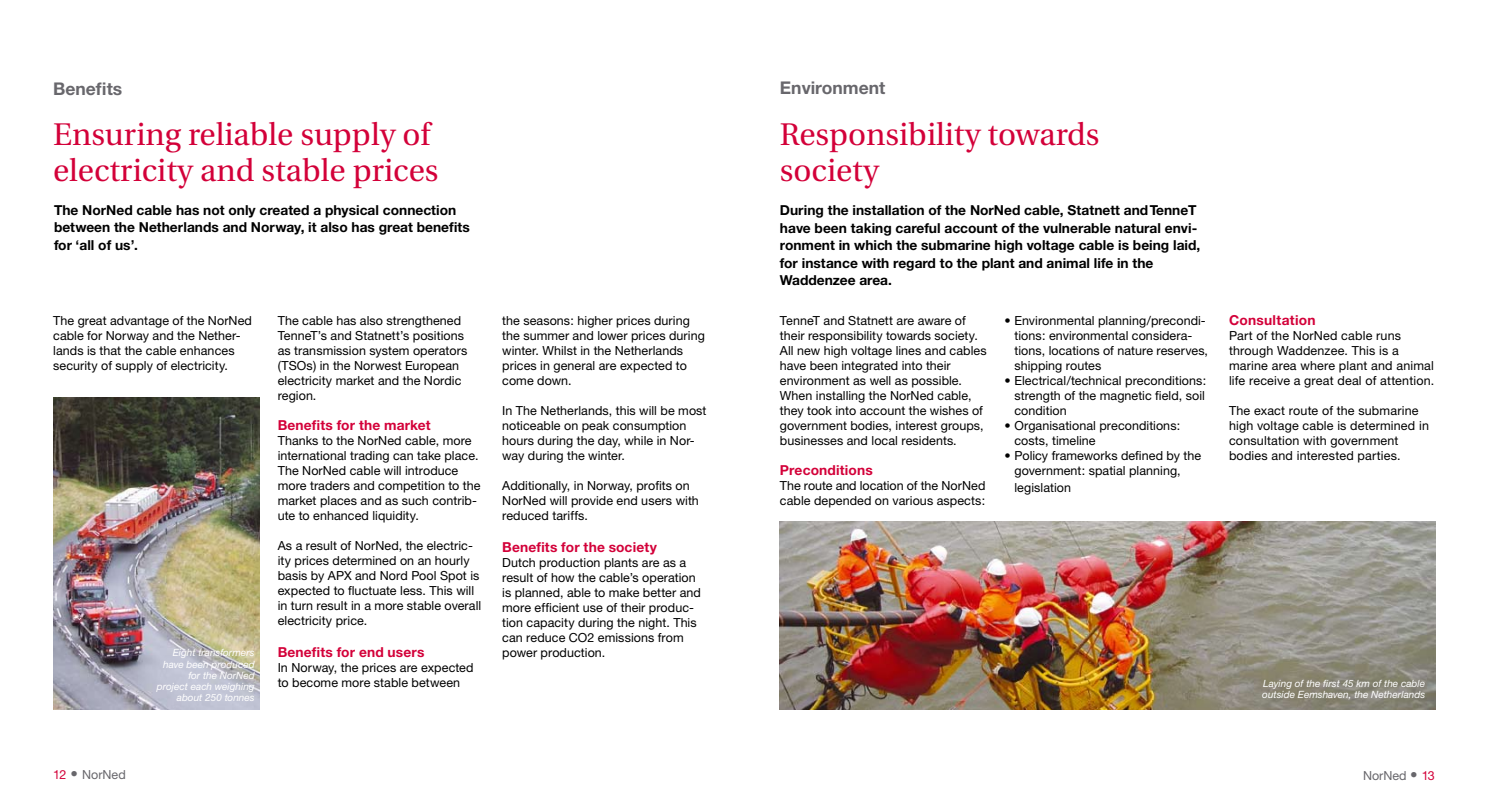
<style>
.page{position:relative;width:1489px;height:798px;background:#fff}
.page>*{position:absolute;margin:0;border:0;box-sizing:border-box;transform-origin:0 0}
.t1{font:31.25px/35px "Utopia";color:#d30039}
.t2{font:700 17.5px "Helvetica Neue CE";color:#68676c}
.t3{font:700 13.75px/17.5px "Helvetica Neue CE";color:#000}
.t4{font:700 13.75px "Helvetica Neue CE";letter-spacing:.01em;color:#d30039}
.t5{font:12.5px/15px "Helvetica Neue CE";letter-spacing:.005em;color:#000}
.t6{font:12.5px "Helvetica Neue CE";color:#68676c}
.t7{font:italic 10px/11.2px "Helvetica Neue CE";color:#fff}
.s1{color:#d30039}
.s2{font-size:15px}
</style>
<div class="page">
<img style="left:780px;top:521px;width:655px;height:188px">
<img style="left:53px;top:397px;width:207px;height:312px">
<h2 class="t2" style="left:53px;top:78px;width:71px">Benefits</h2>
<h1 class="t1" style="left:53px;top:118px;width:387px">Ensuring reliable supply of electricity and stable prices</h1>
<h2 class="t2" style="left:780px;top:77px;width:107px">Environment</h2>
<h1 class="t1" style="left:780px;top:118px;width:321px">Responsibility towards society</h1>
<p class="t3" style="left:54px;top:201px;width:417px">The NorNed cable has not only created a physical connection between the Netherlands and Norway, it also has great benefits for ‘all of us’.</p>
<p class="t3" style="left:780px;top:202px;width:422px">During the installation of the NorNed cable, Statnett and TenneT have been taking careful account of the vulnerable natural envi&shy;ronment in which the submarine high voltage cable is being laid, for instance with regard to the plant and animal life in the Waddenzee area.</p>
<p class="t5" style="left:53px;top:312px;width:200px">The great advantage of the NorNed cable for Norway and the Nether&shy;lands is that the cable enhances security of supply of electricity.</p>
<p class="t4" style="left:1228px;top:312px;width:88px">Consultation</p>
<p class="t5" style="left:1014px;top:312px;width:195px;text-indent:-10px">• Environmental planning/precondi&shy;tions: environmental considera&shy;tions, locations of nature reserves, shipping routes</p>
<p class="t5" style="left:1014px;top:372px;width:193px;text-align:justify;text-indent:-10px">• Electrical/technical preconditions: strength of the magnetic field, soil condition</p>
<p class="t5" style="left:1014px;top:417px;width:167px;text-indent:-10px">• Organisational preconditions: costs, timeline</p>
<p class="t5" style="left:1014px;top:447px;width:188px;text-indent:-10px">• Policy frameworks defined by the government: spatial planning,</p>
<p class="t5" style="left:1014px;top:480px;width:58px">legislation</p>
<p class="t5" style="left:780px;top:312px;width:208px">TenneT and Statnett are aware of their responsibility towards society.<br>All new high voltage lines and cables have been integrated into their environment as well as possible.<br>When installing the NorNed cable, they took into account the wishes of government bodies, interest groups, businesses and local residents.</p>
<p class="t4" style="left:780px;top:461px;width:94px">Preconditions</p>
<p class="t5" style="left:780px;top:477px;width:207px">The route and location of the NorNed cable depended on various aspects:</p>
<p class="t5" style="left:278px;top:312px;width:191px">The cable has also strengthened<br>TenneT’s and Statnett’s positions as transmission system operators (TSOs) in the Norwest European electricity market and the Nordic region.</p>
<p class="t4" style="left:278px;top:416px;width:154px">Benefits for the market</p>
<p class="t5" style="left:278px;top:432px;width:204px">Thanks to the NorNed cable, more international trading can take place.<br>The NorNed cable will introduce more traders and competition to the market places and as such contrib&shy;ute to enhanced liquidity.</p>
<p class="t5" style="left:278px;top:537px;width:205px">As a result of NorNed, the electric&shy;ity prices determined on an hourly basis by APX and Nord Pool Spot is expected to fluctuate less. This will in turn result in a more stable overall electricity price.</p>
<p class="t4" style="left:278px;top:643px;width:148px">Benefits for end users</p>
<p class="t5" style="left:278px;top:660px;width:197px">In Norway, the prices are expected to become more stable between</p>
<p class="t5" style="left:502px;top:312px;width:204px">the seasons: higher prices during the summer and lower prices during winter. Whilst in the Netherlands prices in general are expected to come down.</p>
<p class="t5" style="left:502px;top:402px;width:206px">In The Netherlands, this will be most noticeable on peak consumption hours during the day, while in Nor&shy;way during the winter.</p>
<p class="t5" style="left:502px;top:477px;width:198px">Additionally, in Norway, profits on<br>NorNed will provide end users with reduced tariffs.</p>
<p class="t4" style="left:502px;top:538px;width:156px">Benefits for the society</p>
<p class="t5" style="left:502px;top:555px;width:200px">Dutch production plants are as a result of how the cable’s operation is planned, able to make better and more efficient use of their produc&shy;tion capacity during the night. This can reduce CO2 emissions from power production.</p>
<p class="t5" style="left:1228px;top:328px;width:207px">Part of the NorNed cable runs through Waddenzee. This is a marine area where plant and animal life receive a great deal of attention.</p>
<p class="t5" style="left:1228px;top:403px;width:201px">The exact route of the submarine high voltage cable is determined in consultation with government bodies and interested parties.</p>
<p class="t7" style="left:157px;top:647px;width:99px;text-align:right">Eight transformers have been produced for the NorNed project each weighing about 250 tonnes</p>
<p class="t7" style="left:1262px;top:677px;width:164px">Laying of the first 45 km of the cable outside Eemshaven, the Netherlands</p>
<p class="t6" style="left:53px;top:766px;width:74px"><span class="s1">12</span> <span class="s2">•</span> NorNed</p>
<p class="t6" style="left:1362px;top:768px;width:73px">NorNed <span class="s2">•</span> <span class="s1">13</span></p>
</div>
